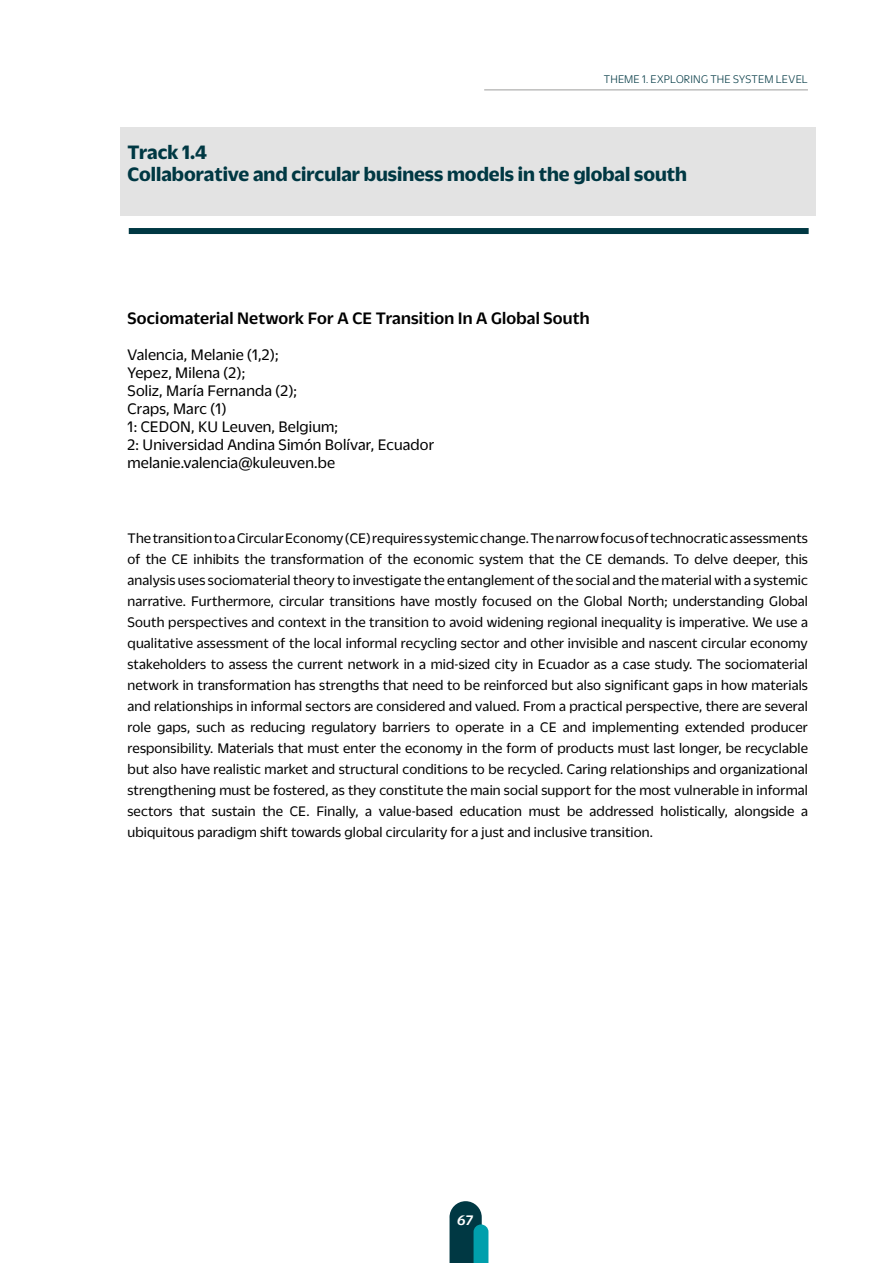
<style>
.page{position:relative;width:893px;height:1263px;background:#fff}
.page>*{position:absolute;margin:0;border:0;box-sizing:border-box;transform-origin:0 0}
.t1{font:700 21px/22.6px "Duplicate Sans";color:#003843}
.t2{font:500 18px "Duplicate Sans";letter-spacing:.01em;color:#000}
.t3{font:16.5px/18px "Duplicate Sans";letter-spacing:.01em;color:#000}
.t4{font:15px/21px "Duplicate Sans";letter-spacing:.01em;color:#000;text-align:justify}
.t5{font:italic 500 15px "Duplicate Sans";color:#fff}
.t6{font:300 12px "Duplicate Sans";letter-spacing:.015em;color:#003843}
</style>
<div class="page">
<hr style="left:484px;top:90px;width:324px;height:1px;background:#9d9d9c">
<svg style="left:449px;top:1201px;width:39px;height:62px;background:#206872"></svg>
<div style="left:120px;top:127px;width:696px;height:88px;background:#e3e3e3"></div>
<div style="left:129px;top:228px;width:680px;height:6px;background:#003843"></div>
<p class="t6" style="left:604px;top:72px;width:206px">THEME 1. EXPLORING THE SYSTEM LEVEL</p>
<h1 class="t1" style="left:128px;top:139px;width:561px">Track 1.4<br>Collaborative and circular business models in the global south</h1>
<p class="t2" style="left:128px;top:306px;width:463px">Sociomaterial Network For A CE Transition In A Global South</p>
<p class="t3" style="left:128px;top:344px;width:308px">Valencia, Melanie (1,2);<br>Yepez, Milena (2);<br>Soliz, María Fernanda (2);<br>Craps, Marc (1)<br>1: CEDON, KU Leuven, Belgium;<br>2: Universidad Andina Simón Bolívar, Ecuador melanie.valencia@kuleuven.be</p>
<p class="t4" style="left:128px;top:527px;width:682px">The transition to a Circular Economy (CE) requires systemic change. The narrow focus of technocratic assessments of the CE inhibits the transformation of the economic system that the CE demands. To delve deeper, this analysis uses sociomaterial theory to investigate the entanglement of the social and the material with a systemic narrative. Furthermore, circular transitions have mostly focused on the Global North; understanding Global South perspectives and context in the transition to avoid widening regional inequality is imperative. We use a qualitative assessment of the local informal recycling sector and other invisible and nascent circular economy stakeholders to assess the current network in a mid-sized city in Ecuador as a case study. The sociomaterial network in transformation has strengths that need to be reinforced but also significant gaps in how materials and relationships in informal sectors are considered and valued. From a practical perspective, there are several role gaps, such as reducing regulatory barriers to operate in a CE and implementing extended producer responsibility. Materials that must enter the economy in the form of products must last longer, be recyclable but also have realistic market and structural conditions to be recycled. Caring relationships and organizational strengthening must be fostered, as they constitute the main social support for the most vulnerable in informal sectors that sustain the CE. Finally, a value-based education must be addressed holistically, alongside a ubiquitous paradigm shift towards global circularity for a just and inclusive transition.</p>
<p class="t5" style="left:457px;top:1210px;width:17px">67</p>
</div>
